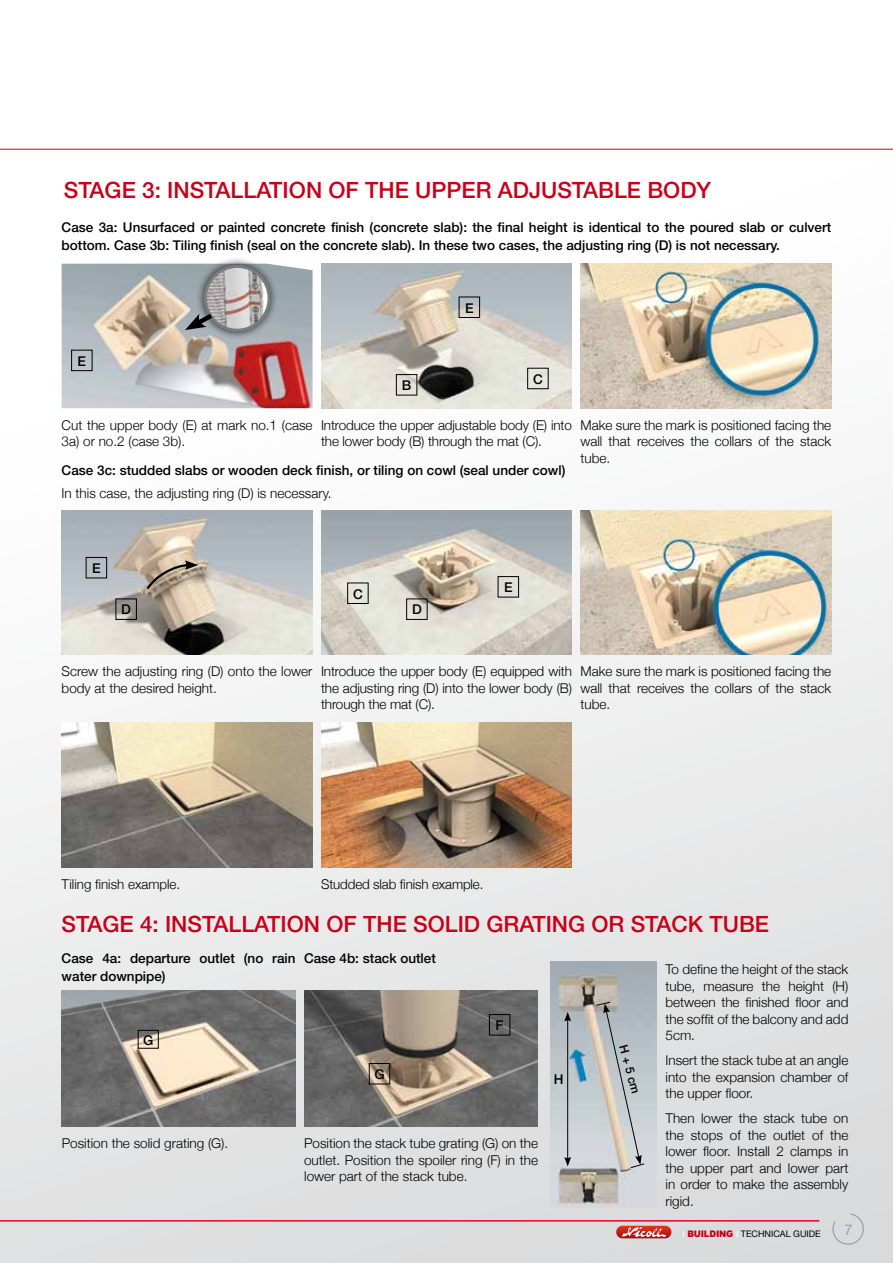
<style>
.page{position:relative;width:893px;height:1263px;background:#fff}
.page>*{position:absolute;margin:0;border:0;box-sizing:border-box;transform-origin:0 0}
.t1{font:500 22.5px "Helvetica Neue CE";color:#c90019}
.t2{font:14.7px "Helvetica Neue";color:#9ca1a5}
.t3{font:300 13.5px/16.5px "Helvetica Neue";color:#000;text-align:justify}
.t4{font:500 13.5px/18px "Helvetica Neue CE";color:#000}
.t5{font:500 12px "Helvetica Neue CE";color:#000}
.t6{font:9px "Helvetica Neue";color:#000}
.s1{font-size:8.1px;color:#fff}
.s2{font-family:"Arial";font-weight:900;color:#c90019}
</style>
<div class="page">
<img style="left:0;top:148px;width:893px;height:1115px">
<hr style="left:0;top:1220px;width:819px;height:1px;background:#e2001a">
<svg style="left:832px;top:1212px;width:32px;height:34px"></svg>
<svg style="left:616px;top:1226px;width:55px;height:12px"></svg>
<hr style="left:0;top:149px;width:893px;height:1px;background:#c90019">
<img style="left:580px;top:264px;width:251px;height:144px">
<img style="left:62px;top:264px;width:251px;height:144px">
<img style="left:321px;top:264px;width:251px;height:144px">
<div style="left:196px;top:257px;width:83px;height:83px;background:#000;opacity:.75"></div>
<img style="left:205px;top:266px;width:64px;height:64px;border-radius:32px">
<div style="left:204px;top:265px;width:67px;height:67px;border:3px solid #7b7c7e;border-radius:50%"></div>
<img style="left:580px;top:510px;width:251px;height:145px">
<img style="left:62px;top:510px;width:251px;height:145px">
<img style="left:321px;top:510px;width:251px;height:145px">
<div style="left:150px;top:564px;width:65px;height:43px;background:#000;opacity:.75"></div>
<svg style="left:145px;top:560px;width:53px;height:32px;background:#ab9a87"></svg>
<img style="left:62px;top:723px;width:251px;height:144px">
<img style="left:321px;top:723px;width:251px;height:144px">
<img style="left:62px;top:991px;width:234px;height:136px">
<img style="left:304px;top:991px;width:234px;height:136px">
<img style="left:550px;top:962px;width:107px;height:246px">
<div style="left:347px;top:583px;width:22px;height:21px;border:1px solid #000"></div>
<div style="left:498px;top:576px;width:21px;height:21px;border:1px solid #000"></div>
<div style="left:406px;top:598px;width:22px;height:22px;border:1px solid #000"></div>
<div style="left:86px;top:557px;width:21px;height:21px;border:1px solid #000"></div>
<div style="left:116px;top:598px;width:21px;height:22px;border:1px solid #000"></div>
<div style="left:138px;top:1030px;width:21px;height:18px;border:1px solid #000"></div>
<div style="left:369px;top:1063px;width:21px;height:21px;border:1px solid #000"></div>
<div style="left:489px;top:1014px;width:21px;height:21px;border:1px solid #000"></div>
<div style="left:396px;top:374px;width:21px;height:21px;border:1px solid #000"></div>
<div style="left:459px;top:297px;width:21px;height:21px;border:1px solid #000"></div>
<div style="left:527px;top:368px;width:22px;height:21px;border:1px solid #000"></div>
<div style="left:71px;top:350px;width:21px;height:21px;border:1px solid #000"></div>
<svg style="left:185px;top:310px;width:32px;height:20px"></svg>
<svg style="left:595px;top:1001px;width:50px;height:167px;background:#c0c3c3"></svg>
<hr style="left:567px;top:1019px;width:1px;height:140px;background:#000">
<svg style="left:564px;top:1012px;width:7px;height:9px"></svg>
<svg style="left:564px;top:1157px;width:7px;height:9px"></svg>
<h1 class="t1" style="left:64px;top:176px;width:649px">Stage 3: installation of the upper adjustable body</h1>
<p class="t4" style="left:62px;top:218px;width:771px">Case 3a: Unsurfaced or painted concrete finish (concrete slab): the final height is identical to the poured slab or culvert bottom. Case 3b: Tiling finish (seal on the concrete slab). In these two cases, the adjusting ring (D) is not necessary.</p>
<p class="t4" style="left:78px;top:352px;width:9px">E</p>
<p class="t4" style="left:402px;top:376px;width:9px">B</p>
<p class="t4" style="left:465px;top:299px;width:9px">E</p>
<p class="t4" style="left:533px;top:370px;width:10px">C</p>
<p class="t3" style="left:62px;top:416px;width:252px">Cut the upper body (E) at mark no.1 (case<br>3a) or no.2 (case 3b).</p>
<p class="t3" style="left:321px;top:416px;width:252px">Introduce the upper adjustable body (E) into the lower body (B) through the mat (C).</p>
<p class="t3" style="left:580px;top:416px;width:252px">Make sure the mark is positioned facing the wall that receives the collars of the stack tube.</p>
<p class="t4" style="left:62px;top:461px;width:505px">Case 3c: studded slabs or wooden deck finish, or tiling on cowl (seal under cowl)</p>
<p class="t3" style="left:62px;top:484px;width:271px">In this case, the adjusting ring (D) is necessary.</p>
<p class="t4" style="left:92px;top:559px;width:9px">E</p>
<p class="t4" style="left:121px;top:601px;width:10px">D</p>
<p class="t4" style="left:353px;top:585px;width:10px">C</p>
<p class="t4" style="left:412px;top:601px;width:10px">D</p>
<p class="t4" style="left:504px;top:578px;width:9px">E</p>
<p class="t3" style="left:62px;top:663px;width:252px">Screw the adjusting ring (D) onto the lower body at the desired height.</p>
<p class="t3" style="left:321px;top:663px;width:252px">Introduce the upper body (E) equipped with the adjusting ring (D) into the lower body (B) through the mat (C).</p>
<p class="t3" style="left:580px;top:663px;width:252px">Make sure the mark is positioned facing the wall that receives the collars of the stack tube.</p>
<p class="t3" style="left:62px;top:876px;width:120px">Tiling finish example.</p>
<p class="t3" style="left:321px;top:876px;width:164px">Studded slab finish example.</p>
<h1 class="t1" style="left:62px;top:910px;width:709px">Stage 4: installation of the solid grating or stack tube</h1>
<p class="t4" style="left:62px;top:949px;width:235px">Case 4a: departure outlet (no rain water downpipe)</p>
<p class="t4" style="left:304px;top:949px;width:133px">Case 4b: stack outlet</p>
<p class="t3" style="left:665px;top:961px;width:184px">To define the height of the stack tube, measure the height (H) between the finished floor and the soffit of the balcony and add 5cm.</p>
<p class="t3" style="left:666px;top:1052px;width:184px">Insert the stack tube at an angle into the expansion chamber of the upper floor.</p>
<p class="t3" style="left:665px;top:1110px;width:184px">Then lower the stack tube on the stops of the outlet of the lower floor. Install 2 clamps in the upper part and lower part in order to make the assembly rigid.</p>
<p class="t4" style="left:496px;top:1016px;width:10px">F</p>
<p class="t4" style="left:143px;top:1031px;width:10px">G</p>
<p class="t5" style="left:630px;top:1043px;width:51px;rotate:75deg">H + 5 cm</p>
<p class="t4" style="left:374px;top:1065px;width:10px">G</p>
<p class="t4" style="left:554px;top:1070px;width:9px">H</p>
<p class="t3" style="left:62px;top:1135px;width:168px">Position the solid grating (G).</p>
<p class="t3" style="left:304px;top:1135px;width:235px">Position the stack tube grating (G) on the outlet. Position the spoiler ring (F) in the lower part of the stack tube.</p>
<p class="t6" style="left:682px;top:1228px;width:140px"><span class="s1">I</span> <span class="s2">B</span><span class="s2">UILDING</span> <span class="s1">I</span> TECHNICAL GUIDE</p>
<p class="t2" style="left:844px;top:1221px;width:10px">7</p>
</div>
